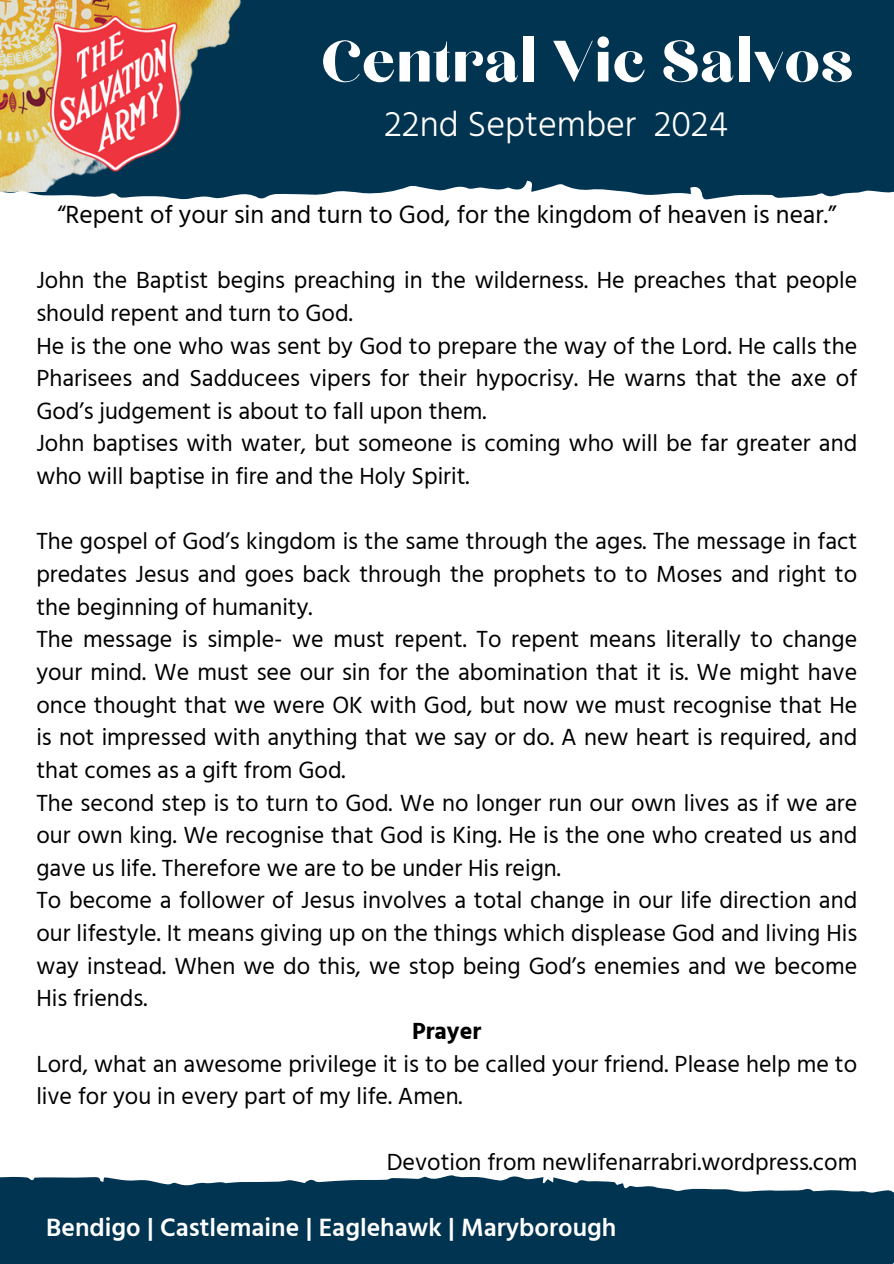
<style>
.page{position:relative;width:894px;height:1264px;background:#fff}
.page>*{position:absolute;margin:0;border:0;box-sizing:border-box;transform-origin:0 0}
.t1{font:72.75px "Chloe";color:#fff}
.t2{font:300 36px "Hind Guntur";color:#fff}
.t3{font:600 25.65px "Hind Guntur";color:#fff}
.t4{font:25.5px "Hind Guntur";color:#000}
.t5{font:24px/32.7px "Hind Guntur";color:#000;text-align:justify}
.t6{font:700 24px "Hind Guntur";color:#000}
</style>
<div class="page">
<svg style="left:0;top:1175px;width:893px;height:88px;background:#17465f"></svg>
<div style="left:3px;top:0;width:890px;height:200px;background:#003450"></div>
<img style="left:0;top:0;width:251px;height:192px">
<img style="left:46px;top:13px;width:137px;height:162px">
<p class="t1" style="left:321px;top:27px;width:534px">Central Vic Salvos</p>
<h1 class="t2" style="left:384px;top:103px;width:345px">22nd September 2024</h1>
<h2 class="t4" style="left:57px;top:199px;width:780px">“Repent of your sin and turn to God, for the kingdom of heaven is near.”</h2>
<p class="t5" style="left:36px;top:263px;width:822px">John the Baptist begins preaching in the wilderness. He preaches that people should repent and turn to God.</p>
<p class="t5" style="left:36px;top:329px;width:822px">He is the one who was sent by God to prepare the way of the Lord. He calls the Pharisees and Sadducees vipers for their hypocrisy. He warns that the axe of God’s judgement is about to fall upon them.</p>
<p class="t5" style="left:36px;top:427px;width:822px">John baptises with water, but someone is coming who will be far greater and who will baptise in fire and the Holy Spirit.</p>
<p class="t5" style="left:36px;top:524px;width:822px">The gospel of God’s kingdom is the same through the ages. The message in fact predates Jesus and goes back through the prophets to to Moses and right to the beginning of humanity.</p>
<p class="t5" style="left:36px;top:622px;width:822px">The message is simple- we must repent. To repent means literally to change your mind. We must see our sin for the abomination that it is. We might have once thought that we were OK with God, but now we must recognise that He is not impressed with anything that we say or do. A new heart is required, and that comes as a gift from God.</p>
<p class="t5" style="left:36px;top:785px;width:822px">The second step is to turn to God. We no longer run our own lives as if we are our own king. We recognise that God is King. He is the one who created us and gave us life. Therefore we are to be under His reign.</p>
<p class="t5" style="left:36px;top:883px;width:822px">To become a follower of Jesus involves a total change in our life direction and our lifestyle. It means giving up on the things which displease God and living His way instead. When we do this, we stop being God’s enemies and we become His friends.</p>
<p class="t6" style="left:412px;top:1016px;width:71px">Prayer</p>
<p class="t5" style="left:36px;top:1046px;width:822px">Lord, what an awesome privilege it is to be called your friend. Please help me to live for you in every part of my life. Amen.</p>
<p class="t5" style="left:386px;top:1144px;width:472px">Devotion from newlifenarrabri.wordpress.com</p>
<p class="t3" style="left:46px;top:1212px;width:571px">Bendigo | Castlemaine | Eaglehawk | Maryborough</p>
</div>
